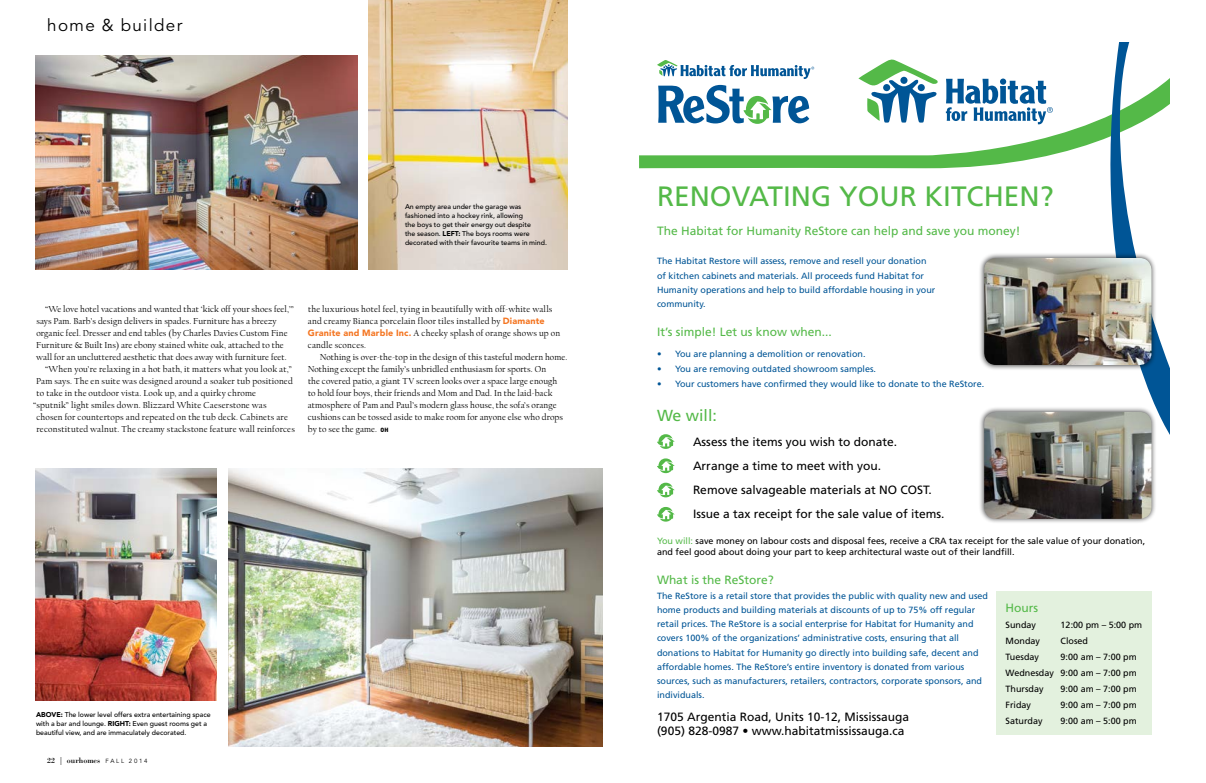
<style>
.page{position:relative;width:1206px;height:783px;background:#fff}
.page>*{position:absolute;margin:0;border:0;box-sizing:border-box;transform-origin:0 0}
.t1{font:28px "Frutiger";color:#54b948}
.NEW_-_Slug_Left{font:17px "Avenir";letter-spacing:.08em;color:#000}
.t2{font:16px "Frutiger";color:#54b948}
.t3{font:12px/24.3px "Frutiger";color:#000}
.t4{font:12px "Frutiger";color:#54b948}
.NEW_-_body_copy{font:9px/12px "FB Californian";letter-spacing:.01em;color:#000}
.t5{font:9px/14.2px "Frutiger";color:#005596}
.t6{font:9px/16px "Frutiger";color:#000}
.t7{font:8px "Bodoni";color:#000}
.NEW_-_Photo_Cutlines{font:500 7px/9px "Avenir";color:#000}
.s1{font-weight:900}
.s2{font-family:"Avenir";font-weight:900;color:#f47521}
.s3{font-family:"DIN";font-weight:900;font-size:6px}
.s4{font-family:"Avenir";font-size:6px}
.s5{color:#54b948}
</style>
<div class="page">
<img style="left:36px;top:56px;width:321px;height:214px">
<img style="left:228px;top:469px;width:375px;height:278px">
<img style="left:368px;top:0;width:199px;height:270px">
<img style="left:36px;top:469px;width:181px;height:232px">
<svg style="left:657px;top:60px;width:157px;height:18px"></svg>
<svg style="left:859px;top:59px;width:74px;height:19px"></svg>
<svg style="left:639px;top:78px;width:444px;height:91px"></svg>
<svg style="left:1083px;top:42px;width:87px;height:393px"></svg>
<svg style="left:657px;top:434px;width:18px;height:15px"></svg>
<svg style="left:657px;top:458px;width:18px;height:15px"></svg>
<svg style="left:657px;top:483px;width:18px;height:14px"></svg>
<svg style="left:657px;top:507px;width:18px;height:15px"></svg>
<div style="left:979px;top:252px;width:178px;height:119px;background:#000;opacity:.75"></div>
<img style="left:984px;top:258px;width:168px;height:107px">
<div style="left:979px;top:406px;width:178px;height:118px;background:#000;opacity:.75"></div>
<img style="left:984px;top:412px;width:168px;height:107px">
<div style="left:997px;top:592px;width:155px;height:143px;background:#e3f1de"></div>
<p class="NEW_-_Slug_Left" style="left:47px;top:15px;width:137px">home &amp; builder</p>
<p class="NEW_-_Photo_Cutlines" style="left:405px;top:202px;width:144px">An empty area under the garage was fashioned into a hockey rink, allowing<br>the boys to get their energy out despite<br>the season. <span class="s1">LEFT:</span> The boys rooms were decorated with their favourite teams in mind.</p>
<p class="NEW_-_body_copy" style="left:36px;top:304px;width:259px;text-indent:9px">“We love hotel vacations and wanted that ‘kick off your shoes feel,’” says Pam. Barb’s design delivers in spades. Furniture has a breezy organic feel. Dresser and end tables (by Charles Davies Custom Fine Furniture &amp; Built Ins) are ebony stained white oak, attached to the wall for an uncluttered aesthetic that does away with furniture feet.</p>
<p class="NEW_-_body_copy" style="left:45px;top:364px;width:248px">“When you’re relaxing in a hot bath, it matters what you look at,”</p>
<p class="NEW_-_body_copy" style="left:36px;top:376px;width:258px">Pam says. The en suite was designed around a soaker tub positioned</p>
<p class="NEW_-_body_copy" style="left:37px;top:388px;width:221px">to take in the outdoor vista. Look up, and a quirky chrome</p>
<p class="NEW_-_body_copy" style="left:33px;top:400px;width:235px">“sputnik” light smiles down. Blizzard White Caeserstone was</p>
<p class="NEW_-_body_copy" style="left:36px;top:412px;width:253px">chosen for countertops and repeated on the tub deck. Cabinets are</p>
<p class="NEW_-_body_copy" style="left:37px;top:424px;width:260px">reconstituted walnut. The creamy stackstone feature wall reinforces</p>
<p class="NEW_-_body_copy" style="left:308px;top:304px;width:254px">the luxurious hotel feel, tying in beautifully with off-white walls and creamy Bianca porcelain floor tiles installed by <span class="s2">Diamante Granite and Marble Inc.</span> A cheeky splash of orange shows up on candle sconces.</p>
<p class="NEW_-_body_copy" style="left:308px;top:352px;width:261px;text-indent:12px">Nothing is over-the-top in the design of this tasteful modern home.<br>Nothing except the family’s unbridled enthusiasm for sports. On<br>the covered patio, a giant TV screen looks over a space large enough<br>to hold four boys, their friends and Mom and Dad. In the laid-back atmosphere of Pam and Paul’s modern glass house, the sofa’s orange cushions can be tossed aside to make room for anyone else who drops by to see the game. <span class="s3">OH</span></p>
<p class="NEW_-_Photo_Cutlines" style="left:36px;top:710px;width:176px"><span class="s1">ABOVE:</span> The lower level offers extra entertaining space with a bar and lounge. <span class="s1">RIGHT:</span> Even guest rooms get a beautiful view, and are immaculately decorated.</p>
<p class="t7" style="left:47px;top:756px;width:102px">22 | ourhomes <span class="s4">F A L L 2 0 1 4</span></p>
<p class="t1" style="left:657px;top:180px;width:398px">RENOVATING YOUR KITCHEN?</p>
<p class="t4" style="left:657px;top:224px;width:365px">The Habitat for Humanity ReStore can help and save you money!</p>
<p class="t5" style="left:657px;top:254px;width:280px">The Habitat Restore will assess, remove and resell your donation of kitchen cabinets and materials. All proceeds fund Habitat for Humanity operations and help to build affordable housing in your community.</p>
<p class="t4" style="left:657px;top:325px;width:176px">It’s simple! Let us know when...</p>
<p class="t5" style="left:657px;top:347px;width:210px">• You are planning a demolition or renovation.</p>
<p class="t5" style="left:657px;top:362px;width:221px">• You are removing outdated showroom samples.</p>
<p class="t5" style="left:657px;top:377px;width:329px">• Your customers have confirmed they would like to donate to the ReStore.</p>
<p class="t2" style="left:657px;top:407px;width:61px">We will:</p>
<p class="t3" style="left:693px;top:429px;width:253px">Assess the items you wish to donate.<br>Arrange a time to meet with you.<br>Remove salvageable materials at NO COST.<br>Issue a tax receipt for the sale value of items.</p>
<p class="t6" style="left:657px;top:535px;width:490px;line-height:11px"><span class="s5">You will:</span> save money on labour costs and disposal fees, receive a CRA tax receipt for the sale value of your donation, and feel good about doing your part to keep architectural waste out of their landfill.</p>
<p class="t4" style="left:657px;top:573px;width:118px">What is the ReStore?</p>
<p class="t5" style="left:657px;top:588px;width:333px">The ReStore is a retail store that provides the public with quality new and used home products and building materials at discounts of up to 75% off regular retail prices. The ReStore is a social enterprise for Habitat for Humanity and covers 100% of the organizations’ administrative costs, ensuring that all donations to Habitat for Humanity go directly into building safe, decent and affordable homes. The ReStore’s entire inventory is donated from various sources, such as manufacturers, retailers, contractors, corporate sponsors, and individuals.</p>
<p class="t3" style="left:657px;top:709px;width:254px;line-height:14.4px">1705 Argentia Road, Units 10-12, Mississauga (905) 828-0987 • www.habitatmississauga.ca</p>
<p class="t4" style="left:1006px;top:601px;width:34px">Hours</p>
<p class="t6" style="left:1006px;top:617px;width:32px">Sunday</p>
<p class="t6" style="left:1061px;top:617px;width:83px">12:00 pm – 5:00 pm</p>
<p class="t6" style="left:1006px;top:633px;width:36px">Monday</p>
<p class="t6" style="left:1061px;top:633px;width:29px">Closed</p>
<p class="t6" style="left:1006px;top:649px;width:35px">Tuesday</p>
<p class="t6" style="left:1006px;top:649px;width:133px;text-align:justify;text-indent:55px">9:00 am – 7:00 pm Wednesday 9:00 am – 7:00 pm Thursday</p>
<p class="t6" style="left:1061px;top:681px;width:78px">9:00 am – 7:00 pm</p>
<p class="t6" style="left:1006px;top:697px;width:27px">Friday</p>
<p class="t6" style="left:1061px;top:697px;width:78px">9:00 am – 7:00 pm</p>
<p class="t6" style="left:1006px;top:713px;width:39px">Saturday</p>
<p class="t6" style="left:1061px;top:713px;width:78px">9:00 am – 5:00 pm</p>
</div>
